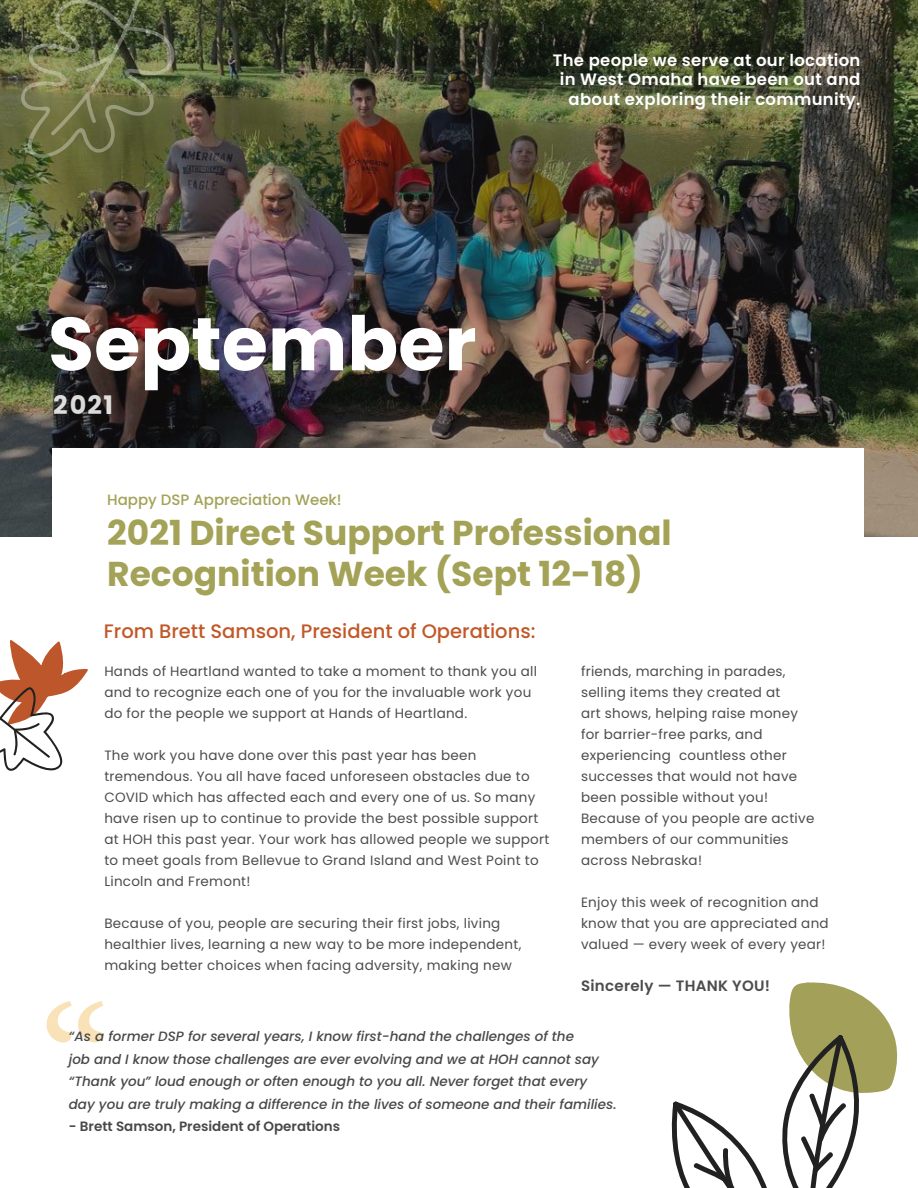
<style>
.page{position:relative;width:918px;height:1188px;background:#fff}
.page>*{position:absolute;margin:0;border:0;box-sizing:border-box;transform-origin:0 0}
.t1{font:180px "Minion Pro";color:#eeac34}
.t2{font:700 75px "Poppins";color:#fff}
.t3{font:700 34.5px/40.5px "Poppins";color:#a3a257}
.t4{font:700 25.5px "Poppins";color:#fff}
.t5{font:500 19.5px "Poppins";color:#c25828}
.t6{font:600 16.5px/19.5px "Poppins";letter-spacing:.02em;color:#fff;text-align:right}
.t7{font:500 15px "Poppins";color:#a3a257}
.t8{font:600 15px "Poppins";letter-spacing:.02em;color:#4b4c4d}
.t9{font:13.5px/21px "Poppins";letter-spacing:.02em;color:#4b4c4d}
.t10{font:italic 500 13.5px/22.5px "Poppins";color:#48484a}
.t11{font:600 13.5px "Poppins";color:#48484a}
</style>
<div class="page">
<svg style="left:671px;top:982px;width:227px;height:206px"></svg>
<img style="left:1px;top:0;width:917px;height:537px">
<div style="left:52px;top:448px;width:812px;height:177px;background:#fff"></div>
<svg style="left:0;top:640px;width:88px;height:131px"></svg>
<svg style="left:17px;top:0;width:159px;height:162px;background:#686d44"></svg>
<p class="t6" style="left:553px;top:50px;width:309px">The people we serve at our location in West Omaha have been out and about exploring their community.</p>
<p class="t2" style="left:48px;top:301px;width:430px">September</p>
<h3 class="t4" style="left:54px;top:391px;width:61px">2021</h3>
<p class="t7" style="left:107px;top:491px;width:236px">Happy DSP Appreciation Week!</p>
<p class="t3" style="left:107px;top:513px;width:566px">2021 Direct Support Professional<br>Recognition Week (Sept 12-18)</p>
<p class="t5" style="left:104px;top:620px;width:433px">From Brett Samson, President of Operations:</p>
<p class="t9" style="left:104px;top:661px;width:434px">Hands of Heartland wanted to take a moment to thank you all and to recognize each one of you for the invaluable work you do for the people we support at Hands of Heartland.</p>
<p class="t9" style="left:104px;top:745px;width:446px">The work you have done over this past year has been tremendous. You all have faced unforeseen obstacles due to COVID which has affected each and every one of us. So many have risen up to continue to provide the best possible support at HOH this past year. Your work has allowed people we support to meet goals from Bellevue to Grand Island and West Point to Lincoln and Fremont!</p>
<p class="t9" style="left:104px;top:913px;width:419px">Because of you, people are securing their first jobs, living healthier lives, learning a new way to be more independent, making better choices when facing adversity, making new</p>
<p class="t9" style="left:581px;top:661px;width:235px">friends, marching in parades, selling items they created at<br>art shows, helping raise money for barrier-free parks, and experiencing countless other successes that would not have been possible without you!<br>Because of you people are active members of our communities across Nebraska!</p>
<p class="t9" style="left:581px;top:892px;width:249px">Enjoy this week of recognition and know that you are appreciated and valued — every week of every year!</p>
<p class="t8" style="left:581px;top:978px;width:191px">Sincerely — THANK YOU!</p>
<h1 class="t1" style="left:39px;top:952px;width:73px">“</h1>
<p class="t10" style="left:69px;top:1025px;width:549px">“As a former DSP for several years, I know first-hand the challenges of the<br>job and I know those challenges are ever evolving and we at HOH cannot say “Thank you” loud enough or often enough to you all. Never forget that every day you are truly making a difference in the lives of someone and their families.</p>
<p class="t11" style="left:69px;top:1119px;width:273px">- Brett Samson, President of Operations</p>
</div>
